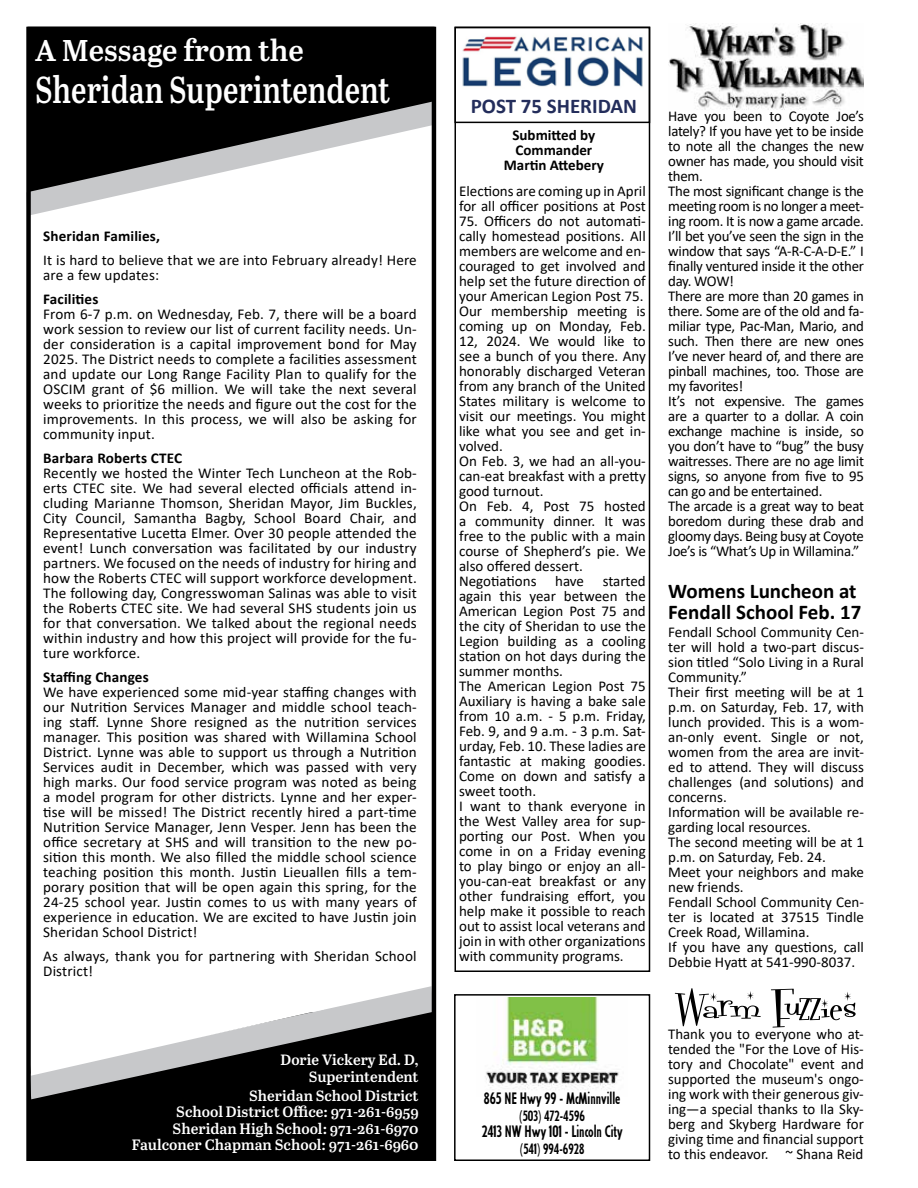
<style>
.page{position:relative;width:918px;height:1188px;background:#fff}
.page>*{position:absolute;margin:0;border:0;box-sizing:border-box;transform-origin:0 0}
.t1{font:40.5px "Fontdinerdotcom Sparkly";color:#000;scale:1.25 1}
.t2{font:600 37.5px "Abril Text";color:#fff;scale:.8 1}
.t3{font:600 30px "Abril Text";color:#fff}
.t4{font:700 21px/21px "Calibri";color:#000}
.t5{font:700 21px "Calibri";color:#232d5b}
.t6{font:16.5px "Rustic Jack";color:#000;scale:.82 1}
.t7{font:15px/15px "Calibri";color:#000}
.t8{font:15px/15px "Calibri";letter-spacing:-.02em;color:#000}
.t9{font:600 15px/16.5px "Abril Text";color:#fff;text-align:right}
.t10{font:700 15px/15px "Calibri";color:#000;text-align:center}
.t11{font:600 14.85px/16.4px "Abril Text";color:#fff;text-align:right}
.t12{font:14.85px "Rustic Jack";color:#000;scale:.82 1}
</style>
<div class="page">
<div style="left:28px;top:27px;width:406px;height:169px;background:#000"></div>
<svg style="left:31px;top:102px;width:400px;height:113px"></svg>
<div style="left:30px;top:1013px;width:403px;height:147px;background:#000"></div>
<svg style="left:31px;top:986px;width:400px;height:113px"></svg>
<svg style="left:31px;top:986px;width:293px;height:90px"></svg>
<div style="left:26px;top:27px;width:410px;height:1134px;border:4px solid #000"></div>
<img style="left:462px;top:36px;width:181px;height:51px">
<div style="left:454px;top:27px;width:196px;height:96px;border:2px solid #000"></div>
<div style="left:454px;top:27px;width:196px;height:945px;border:2px solid #000"></div>
<img style="left:668px;top:24px;width:195px;height:86px">
<img style="left:485px;top:998px;width:134px;height:92px">
<div style="left:454px;top:994px;width:196px;height:167px;border:2px solid #000"></div>
<h3 class="t3" style="left:35px;top:28px;width:270px">A Message from the</h3>
<h2 class="t2" style="left:35px;top:62px;width:445px">Sheridan Superintendent</h2>
<p class="t10" style="left:43px;top:228px;width:118px">Sheridan Families,</p>
<p class="t7" style="left:43px;top:252px;width:375px">It is hard to believe that we are into February already! Here are a few updates:</p>
<p class="t10" style="left:43px;top:291px;width:57px">Facilities</p>
<p class="t7" style="left:43px;top:306px;width:375px;text-align:justify">From 6-7 p.m. on Wednesday, Feb. 7, there will be a board work session to review our list of current facility needs. Un&shy;der consideration is a capital improvement bond for May 2025. The District needs to complete a facilities assessment and update our Long Range Facility Plan to qualify for the OSCIM grant of $6 million. We will take the next several weeks to prioritize the needs and figure out the cost for the improvements. In this process, we will also be asking for community input.</p>
<p class="t10" style="left:43px;top:450px;width:140px">Barbara Roberts CTEC</p>
<p class="t7" style="left:43px;top:465px;width:375px;text-align:justify">Recently we hosted the Winter Tech Luncheon at the Rob&shy;erts CTEC site. We had several elected officials attend in&shy;cluding Marianne Thomson, Sheridan Mayor, Jim Buckles, City Council, Samantha Bagby, School Board Chair, and Representative Lucetta Elmer. Over 30 people attended the event! Lunch conversation was facilitated by our industry partners. We focused on the needs of industry for hiring and how the Roberts CTEC will support workforce development.<br>The following day, Congresswoman Salinas was able to visit the Roberts CTEC site. We had several SHS students join us for that conversation. We talked about the regional needs within industry and how this project will provide for the fu&shy;ture workforce.</p>
<p class="t10" style="left:43px;top:669px;width:107px">Staffing Changes</p>
<p class="t7" style="left:43px;top:684px;width:375px;text-align:justify">We have experienced some mid-year staffing changes with our Nutrition Services Manager and middle school teach&shy;ing staff. Lynne Shore resigned as the nutrition services manager. This position was shared with Willamina School District. Lynne was able to support us through a Nutrition Services audit in December, which was passed with very high marks. Our food service program was noted as being a model program for other districts. Lynne and her exper&shy;tise will be missed! The District recently hired a part-time Nutrition Service Manager, Jenn Vesper. Jenn has been the office secretary at SHS and will transition to the new po&shy;sition this month. We also filled the middle school science teaching position this month. Justin Lieuallen fills a tem&shy;porary position that will be open again this spring, for the 24-25 school year. Justin comes to us with many years of experience in education. We are excited to have Justin join Sheridan School District!</p>
<p class="t7" style="left:43px;top:948px;width:375px">As always, thank you for partnering with Sheridan School<br>District!</p>
<p class="t11" style="left:281px;top:1051px;width:140px">Dorie Vickery Ed. D,<br>Superintendent</p>
<p class="t11" style="left:249px;top:1087px;width:171px">Sheridan School District</p>
<p class="t9" style="left:132px;top:1103px;width:288px">School District Office: 971-261-6959<br>Sheridan High School: 971-261-6970<br>Faulconer Chapman School: 971-261-6960</p>
<h3 class="t5" style="left:471px;top:91px;width:168px">POST 75 SHERIDAN</h3>
<p class="t10" style="left:504px;top:127px;width:102px">Submitted by<br>Commander<br>Martin Attebery</p>
<p class="t7" style="left:459px;top:183px;width:188px">Elections are coming up in April for all officer positions at Post</p>
<p class="t7" style="left:459px;top:213px;width:188px">75. Officers do not automati&shy;cally homestead positions. All members are welcome and en&shy;couraged to get involved and help set the future direction of your American Legion Post 75.<br>Our membership meeting is coming up on Monday, Feb.<br>12, 2024. We would like to see a bunch of you there. Any honorably discharged Veteran from any branch of the United<br>States military is welcome to visit our meetings. You might like what you see and get in&shy;volved.<br>On Feb. 3, we had an all-you&shy;can-eat breakfast with a pretty good turnout.<br>On Feb. 4, Post 75 hosted a community dinner. It was free to the public with a main course of Shepherd’s pie. We also offered dessert.<br>Negotiations have started again this year between the<br>American Legion Post 75 and the city of Sheridan to use the<br>Legion building as a cooling station on hot days during the summer months.<br>The American Legion Post 75<br>Auxiliary is having a bake sale from 10 a.m. - 5 p.m. Friday,<br>Feb. 9, and 9 a.m. - 3 p.m. Sat&shy;urday, Feb. 10. These ladies are fantastic at making goodies.<br>Come on down and satisfy a sweet tooth.<br>I want to thank everyone in the West Valley area for sup&shy;porting our Post. When you come in on a Friday evening to play bingo or enjoy an all&shy;you-can-eat breakfast or any other fundraising effort, you help make it possible to reach out to assist local veterans and join in with other organizations with community programs.</p>
<p class="t6" style="left:484px;top:1089px;width:168px">865 NE Hwy 99 - McMinnville</p>
<p class="t12" style="left:519px;top:1107px;width:82px">(503) 472-4596</p>
<p class="t6" style="left:482px;top:1122px;width:173px">2413 NW Hwy 101 - Lincoln City</p>
<p class="t12" style="left:520px;top:1140px;width:80px">(541) 994-6928</p>
<p class="t8" style="left:668px;top:108px;width:197px">Have you been to Coyote Joe’s lately? If you have yet to be inside to note all the changes the new owner has made, you should visit them.<br>The most significant change is the meeting room is no longer a meet&shy;ing room. It is now a game arcade.<br>I’ll bet you’ve seen the sign in the window that says “A-R-C-A-D-E.” I finally ventured inside it the other day. WOW!<br>There are more than 20 games in there. Some are of the old and fa&shy;miliar type, Pac-Man, Mario, and such. Then there are new ones<br>I’ve never heard of, and there are pinball machines, too. Those are my favorites!<br>It’s not expensive. The games are a quarter to a dollar. A coin exchange machine is inside, so you don’t have to “bug” the busy waitresses. There are no age limit signs, so anyone from five to 95 can go and be entertained.<br>The arcade is a great way to beat boredom during these drab and gloomy days. Being busy at Coyote<br>Joe’s is “What’s Up in Willamina.”</p>
<h3 class="t4" style="left:668px;top:580px;width:195px">Womens Luncheon at<br>Fendall School Feb. 17</h3>
<p class="t7" style="left:668px;top:624px;width:197px">Fendall School Community Cen&shy;ter will hold a two-part discus&shy;sion titled “Solo Living in a Rural<br>Community.”<br>Their first meeting will be at 1 p.m. on Saturday, Feb. 17, with lunch provided. This is a wom&shy;an-only event. Single or not, women from the area are invit&shy;ed to attend. They will discuss challenges (and solutions) and concerns.<br>Information will be available re&shy;garding local resources.<br>The second meeting will be at 1 p.m. on Saturday, Feb. 24.<br>Meet your neighbors and make new friends.<br>Fendall School Community Cen&shy;ter is located at 37515 Tindle<br>Creek Road, Willamina.<br>If you have any questions, call<br>Debbie Hyatt at 541-990-8037.</p>
<h1 class="t1" style="left:675px;top:978px;width:147px">Warm Fuzzies</h1>
<p class="t7" style="left:668px;top:1026px;width:197px;text-align:justify">Thank you to everyone who at&shy;tended the "For the Love of His&shy;tory and Chocolate" event and supported the museum's ongo&shy;ing work with their generous giv&shy;ing—a special thanks to Ila Sky&shy;berg and Skyberg Hardware for giving time and financial support to this endeavor. ~ Shana Reid</p>
</div>
